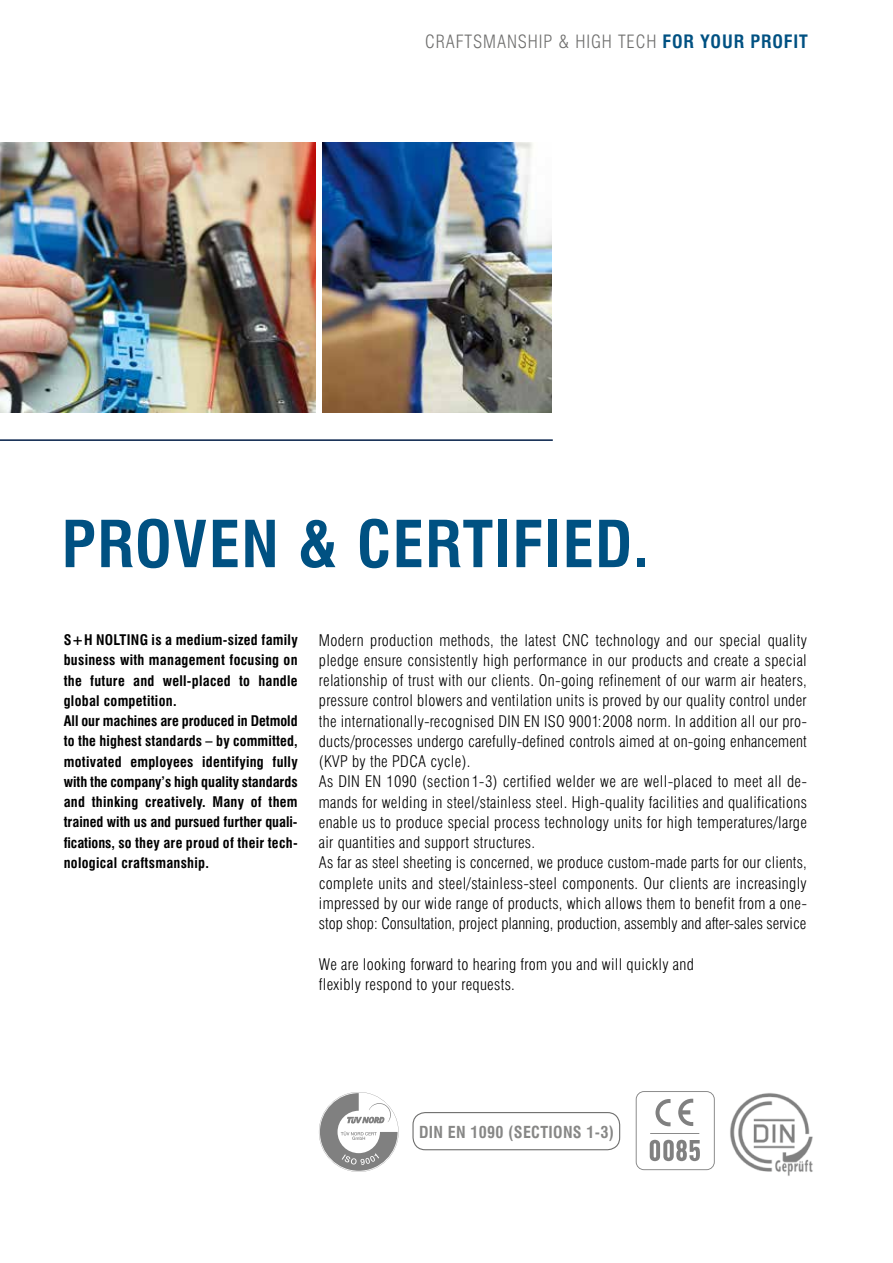
<style>
.page{position:relative;width:893px;height:1263px;background:#fff}
.page>*{position:absolute;margin:0;border:0;box-sizing:border-box;transform-origin:0 0}
.t1{font:700 condensed 63px "Swiss 721 BT";letter-spacing:.02em;color:#005182}
.t2{font:300 condensed 18px "Swiss 721 BT";letter-spacing:.05em;color:#6f6f6e}
.t3{font:700 condensed 16.2px "Swiss 721 BT";letter-spacing:.02em;color:#878786}
.t4{font:300 condensed 15.75px/20.2px "Swiss 721 BT";letter-spacing:.02em;color:#000}
.t5{font:700 condensed 14.25px/20.2px "Swiss 721 BT";letter-spacing:.02em;color:#000}
.s1{font-weight:700;color:#005182}
</style>
<div class="page">
<img style="left:0;top:142px;width:316px;height:270px">
<img style="left:322px;top:142px;width:230px;height:270px">
<hr style="left:0;top:439px;width:553px;height:2px;background:#001d46">
<img style="left:730px;top:1093px;width:83px;height:83px">
<svg style="left:319px;top:1092px;width:80px;height:80px"></svg>
<svg style="left:636px;top:1091px;width:79px;height:79px"></svg>
<div style="left:412px;top:1112px;width:208px;height:38px;border:1px solid #6f6f6e;border-radius:12px"></div>
<p class="t2" style="left:425px;top:31px;width:51px">CRAFTSMA</p>
<p class="t2" style="left:507px;top:31px;width:302px">NSHIP &amp; HIGH TECH <span class="s1">FOR YOUr PROFIT</span></p>
<h1 class="t1" style="left:62px;top:506px;width:72px">PROVEN</h1>
<h1 class="t1" style="left:297px;top:506px;width:94px">&amp; CERT</h1>
<h1 class="t1" style="left:494px;top:506px;width:156px">IFIED.</h1>
<p class="t5" style="left:64px;top:630px;width:235px;text-indent:63px">ING is a medium-sized family business with management focusing on the future and well-placed to handle global competition.<br>All our machines are produced in Detmold to the highest standards – by committed, motivated employees identifying fully with the company’s high quality standards and thinking creatively. Many of them trained with us and pursued further quali&shy;fications, so they are proud of their tech&shy;nological craftsmanship.</p>
<p class="t4" style="left:319px;top:630px;width:489px">Modern production methods, the latest CNC technology and our special quality pledge ensure consistently high performance in our products and create a special relationship of trust with our clients. On-going refinement of our warm air heaters, pressure control blowers and ventilation units is proved by our quality control under the internationally-recognised DI N EN ISO 9001:2008 norm. In addition all our pro&shy;ducts/processes undergo carefully-defined controls aimed at on-going enhancement (KVP by the PDCA cycle).<br>As DI N EN 1090 (section 1-3) certified welder we are well-placed to meet all de&shy;mands for welding in steel/stainless steel. High-quality facilities and qualifications enable us to produce special process technology units for high temperatures/large air quantities and support structures.<br>As far as steel sheeting is concerned, we produce custom-made parts for our clients, complete units and steel/stainless-steel components. Our clients are increasingly impressed by our wide range of products, which allows them to benefit from a one&shy;stop shop: Consultation, project planning, production, assembly and after-sales service</p>
<p class="t4" style="left:319px;top:954px;width:376px">We are looking forward to hearing from you and will quickly and flexibly respond to your requests.</p>
<p class="t5" style="left:64px;top:630px;width:41px">S+H NOLT</p>
<p class="t3" style="left:419px;top:1122px;width:197px">DIN EN 1090 (SECTIONS 1-3)</p>
</div>
